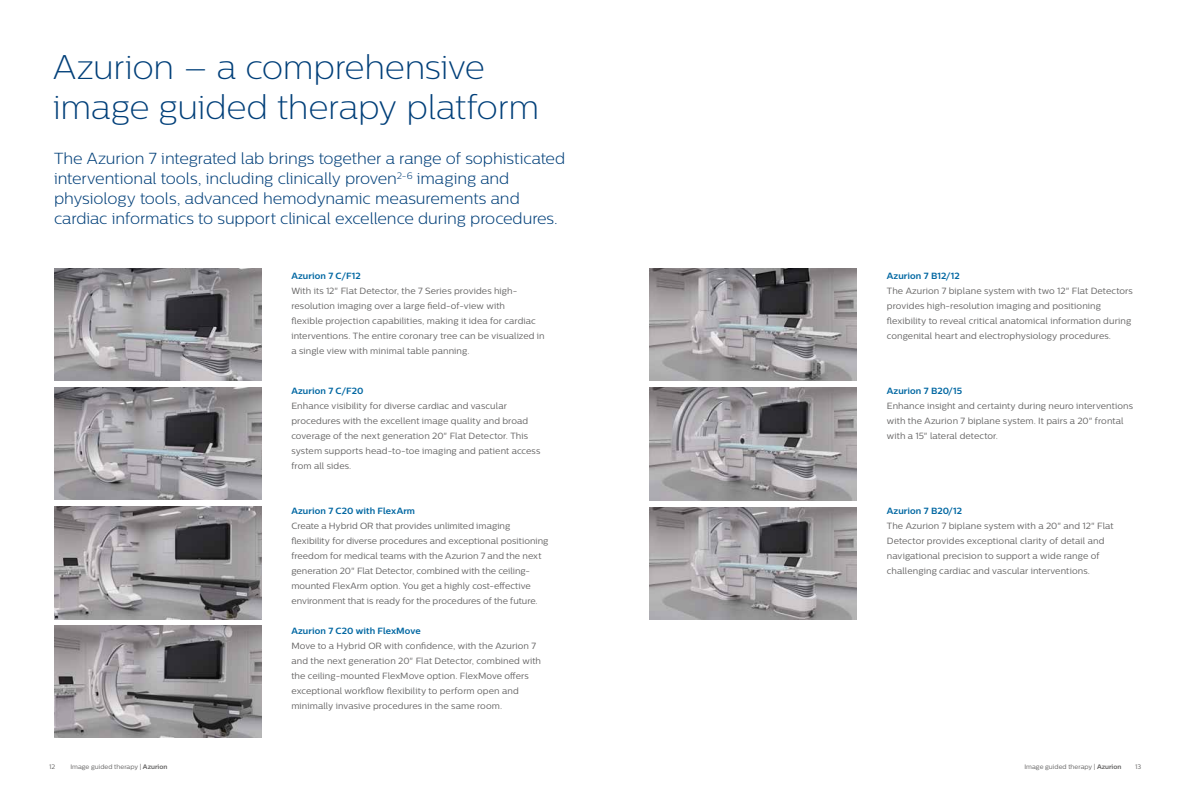
<style>
.page{position:relative;width:1191px;height:792px;background:#fff}
.page>*{position:absolute;margin:0;border:0;box-sizing:border-box;transform-origin:0 0}
.t1{font:34px/40px "Centrale Sans X Light";letter-spacing:-.01em;color:#003f79}
.t2{font:300 16px/20px "Centrale Sans";letter-spacing:-.005em;color:#003f79}
.t3{font:9px/15px "Centrale Sans";letter-spacing:.005em;color:#646363}
.t4{font:700 9px "Centrale Sans";letter-spacing:.005em;color:#0067a2}
.t5{font:6.5px "Centrale Sans";color:#646363}
.s1{font-weight:700}
</style>
<div class="page">
<img style="left:54px;top:387px;width:207px;height:112px">
<img style="left:649px;top:269px;width:207px;height:112px">
<img style="left:649px;top:507px;width:207px;height:113px">
<img style="left:649px;top:388px;width:207px;height:112px">
<img style="left:54px;top:626px;width:207px;height:112px">
<img style="left:54px;top:269px;width:207px;height:112px">
<img style="left:54px;top:506px;width:207px;height:114px">
<h1 class="t1" style="left:53px;top:47px;width:487px">Azurion – a comprehensive image guided therapy platform</h1>
<p class="t2" style="left:54px;top:148px;width:513px">The Azurion 7 integrated lab brings together a range of sophisticated interventional tools, including clinically proven<sup>2-6</sup> imaging and physiology tools, advanced hemodynamic measurements and cardiac informatics to support clinical excellence during procedures.</p>
<p class="t4" style="left:291px;top:270px;width:71px">Azurion 7 C/F12</p>
<p class="t3" style="left:291px;top:283px;width:255px">With its 12" Flat Detector, the 7 Series provides high&shy;resolution imaging over a large field-of-view with<br>flexible projection capabilities, making it idea for cardiac interventions. The entire coronary tree can be visualized in a single view with minimal table panning.</p>
<p class="t4" style="left:291px;top:385px;width:74px">Azurion 7 C/F20</p>
<p class="t3" style="left:291px;top:398px;width:250px">Enhance visibility for diverse cardiac and vascular procedures with the excellent image quality and broad coverage of the next generation 20" Flat Detector. This system supports head-to-toe imaging and patient access from all sides.</p>
<p class="t4" style="left:291px;top:505px;width:125px">Azurion 7 C20 with FlexArm</p>
<p class="t3" style="left:291px;top:518px;width:258px">Create a Hybrid OR that provides unlimited imaging flexibility for diverse procedures and exceptional positioning freedom for medical teams with the Azurion 7 and the next generation 20" Flat Detector, combined with the ceiling&shy;mounted FlexArm option. You get a highly cost-effective environment that is ready for the procedures of the future.</p>
<p class="t4" style="left:291px;top:625px;width:131px">Azurion 7 C20 with FlexMove</p>
<p class="t3" style="left:291px;top:638px;width:251px">Move to a Hybrid OR with confidence, with the Azurion 7 and the next generation 20" Flat Detector, combined with the ceiling-mounted FlexMove option. FlexMove offers exceptional workflow flexibility to perform open and minimally invasive procedures in the same room.</p>
<p class="t4" style="left:887px;top:270px;width:74px">Azurion 7 B12/12</p>
<p class="t3" style="left:887px;top:283px;width:247px">The Azurion 7 biplane system with two 12" Flat Detectors provides high-resolution imaging and positioning flexibility to reveal critical anatomical information during congenital heart and electrophysiology procedures.</p>
<p class="t4" style="left:887px;top:385px;width:77px">Azurion 7 B20/15</p>
<p class="t3" style="left:887px;top:398px;width:248px">Enhance insight and certainty during neuro interventions with the Azurion 7 biplane system. It pairs a 20" frontal with a 15" lateral detector.</p>
<p class="t4" style="left:887px;top:505px;width:77px">Azurion 7 B20/12</p>
<p class="t3" style="left:887px;top:518px;width:228px">The Azurion 7 biplane system with a 20" and 12" Flat Detector provides exceptional clarity of detail and navigational precision to support a wide range of challenging cardiac and vascular interventions.</p>
<p class="t5" style="left:49px;top:763px;width:8px">12</p>
<p class="t5" style="left:70px;top:763px;width:99px">Image guided therapy | <span class="s1">Azurion</span></p>
<p class="t5" style="left:1024px;top:763px;width:99px">Image guided therapy | <span class="s1">Azurion</span></p>
<p class="t5" style="left:1135px;top:763px;width:8px">13</p>
</div>
